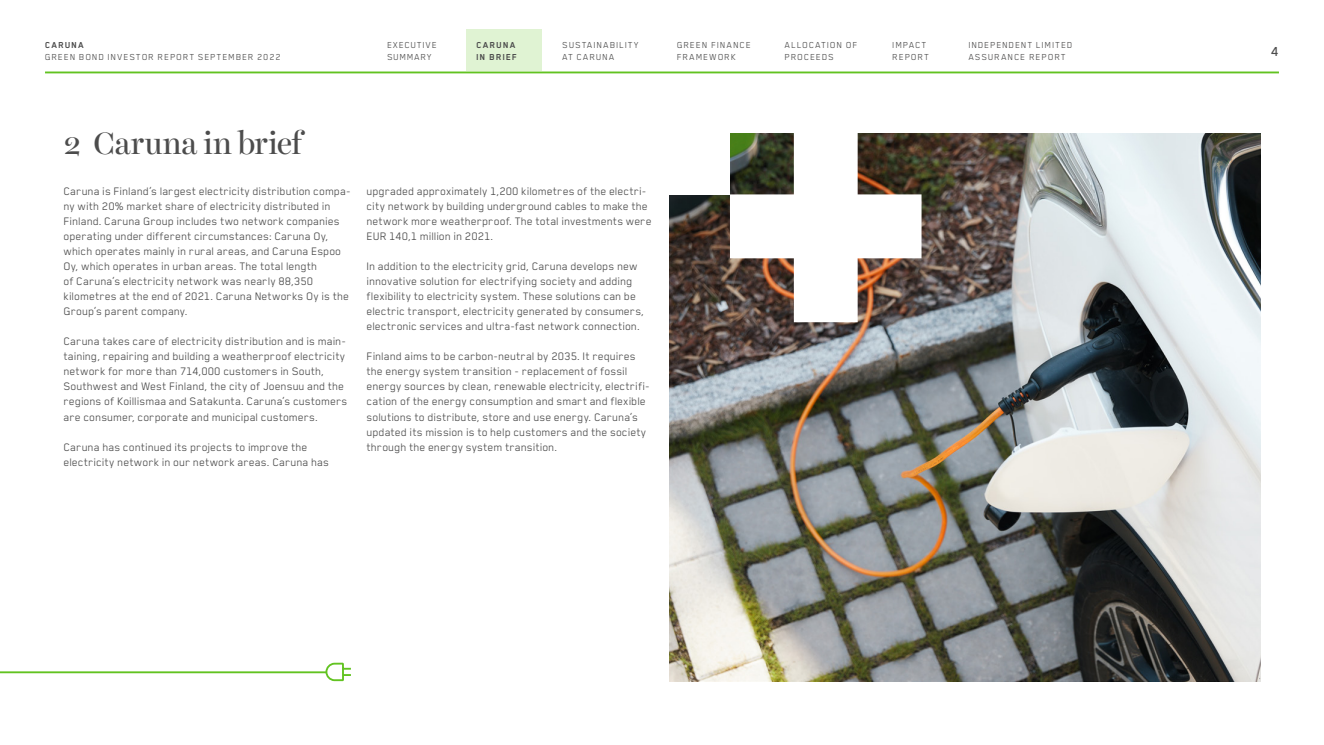
<style>
.page{position:relative;width:1324px;height:745px;background:#fff}
.page>*{position:absolute;margin:0;border:0;box-sizing:border-box;transform-origin:0 0}
.Caruna_Otsikko_0___2{font:31.25px "Harriet Display";color:#4c4c4c}
.t1{font:500 15px "Blender Pro";color:#4c4c4c}
.Caruna_leipis___2021{font:12.5px/15px "Blender Pro";letter-spacing:.005em;color:#4c4c4c}
.t2{font:10px/12.5px "Blender Pro";letter-spacing:.095em;color:#4c4c4c}
.t3{font:10px/12.5px "Blender Pro";letter-spacing:.095em;color:#4d4c4c}
.t4{font:700 10px/12.5px "Blender Pro";letter-spacing:.095em;color:#4c4c4c}
</style>
<div class="page">
<div style="left:466px;top:29px;width:75px;height:42px;background:#e0f3d3"></div>
<img style="left:670px;top:133px;width:589px;height:547px">
<img style="left:729px;top:133px;width:192px;height:189px">
<div style="left:666px;top:131px;width:64px;height:63px;background:#fff"></div>
<hr style="left:45px;top:71px;width:1233px;height:2px;background:#62c321">
<hr style="left:0;top:671px;width:327px;height:1px;background:#62c321">
<svg style="left:324px;top:662px;width:27px;height:19px"></svg>
<p class="t4" style="left:45px;top:38px;width:40px">CARUNA</p>
<p class="t2" style="left:45px;top:51px;width:237px">GREEN BOND INVESTOR REPORT SEPTEMBER 2022</p>
<p class="t2" style="left:387px;top:38px;width:51px">EXECUTIVE<br>SUMMARY</p>
<p class="t2" style="left:892px;top:38px;width:38px">IMPACT<br>REPORT</p>
<p class="t3" style="left:968px;top:38px;width:105px">INDEPENDENT LIMITED<br>ASSURANCE REPORT</p>
<p class="t2" style="left:562px;top:38px;width:78px">SUSTAINABILITY<br>AT CARUNA</p>
<p class="t2" style="left:677px;top:38px;width:75px">GREEN FINANCE<br>FRAMEWORK</p>
<p class="t2" style="left:784px;top:38px;width:74px">ALLOCATION OF<br>PROCEEDS</p>
<p class="t4" style="left:476px;top:38px;width:42px">CARUNA<br>IN BRIEF</p>
<h1 class="Caruna_Otsikko_0___2" style="left:64px;top:121px;width:240px">2 Caruna in brief</h1>
<p class="Caruna_leipis___2021" style="left:64px;top:183px;width:288px">Caruna is Finland’s largest electricity distribution compa&shy;ny with 20% market share of electricity distributed in Finland. Caruna Group includes two network companies operating under different circumstances: Caruna Oy, which operates mainly in rural areas, and Caruna Espoo Oy, which operates in urban areas. The total length<br>of Caruna’s electricity network was nearly 88,350 kilometres at the end of 2021. Caruna Networks Oy is the Group’s parent company.</p>
<p class="Caruna_leipis___2021" style="left:64px;top:333px;width:285px">Caruna takes care of electricity distribution and is main&shy;taining, repairing and building a weatherproof electricity network for more than 714,000 customers in South, Southwest and West Finland, the city of Joensuu and the regions of Koillismaa and Satakunta. Caruna’s customers are consumer, corporate and municipal customers.</p>
<p class="Caruna_leipis___2021" style="left:64px;top:438px;width:267px">Caruna has continued its projects to improve the electricity network in our network areas. Caruna has</p>
<p class="Caruna_leipis___2021" style="left:367px;top:183px;width:286px">upgraded approximately 1,200 kilometres of the electri&shy;city network by building underground cables to make the network more weatherproof. The total investments were EUR 140,1 million in 2021.</p>
<p class="Caruna_leipis___2021" style="left:367px;top:258px;width:279px">In addition to the electricity grid, Caruna develops new innovative solution for electrifying society and adding flexibility to electricity system. These solutions can be electric transport, electricity generated by consumers, electronic services and ultra-fast network connection.</p>
<p class="Caruna_leipis___2021" style="left:367px;top:348px;width:284px">Finland aims to be carbon-neutral by 2035. It requires the energy system transition - replacement of fossil energy sources by clean, renewable electricity, electrifi&shy;cation of the energy consumption and smart and flexible solutions to distribute, store and use energy. Caruna’s updated its mission is to help customers and the society through the energy system transition.</p>
<p class="t1" style="left:1270px;top:44px;width:9px">4</p>
</div>
